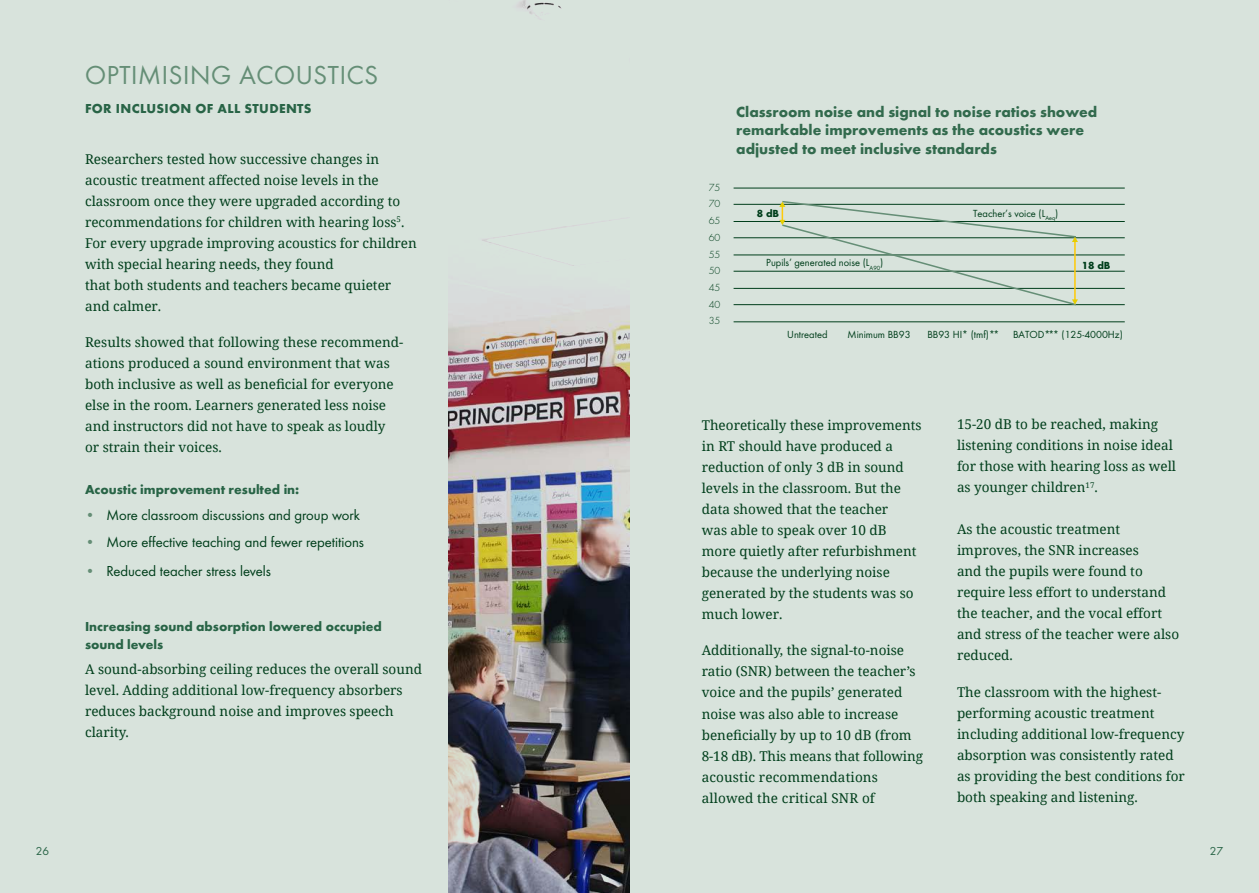
<style>
.page{position:relative;width:1259px;height:893px;background:#d8e3dc}
.page>*{position:absolute;margin:0;border:0;box-sizing:border-box;transform-origin:0 0}
.Main_Headline{font:27px "Futura Boo";letter-spacing:.025em;color:#658e76}
.t1{font:700 15.3px/18.3px "Futura";color:#326a4d}
.t2{font:15px "Futura Boo";color:#003e1b}
.Bodycopy{font:13.5px/21px "Noto Serif";color:#003e1b}
.Bodycopy_Headline{font:700 13.5px/18px "Futura";color:#286446}
.Sub_Headline{font:700 13.5px "Futura";letter-spacing:.025em;color:#286446}
.t3{font:12px "Futura Boo";color:#286446}
.t4{font:10.65px "Futura Boo";color:#003e1b}
.t5{font:300 10.65px "Futura";letter-spacing:-.005em;color:#003e1b}
.t6{font:700 10.65px "Futura";color:#003e1b}
.s1{font-family:"Futura";font-weight:700;color:#658e76}
</style>
<div class="page">
<img style="left:449px;top:0;width:180px;height:893px">
<hr style="left:733px;top:188px;width:391px;height:1px;background:#003e1b">
<hr style="left:733px;top:204px;width:391px;height:1px;background:#003e1b">
<hr style="left:733px;top:221px;width:391px;height:1px;background:#003e1b">
<hr style="left:733px;top:237px;width:391px;height:1px;background:#003e1b">
<hr style="left:733px;top:255px;width:391px;height:1px;background:#003e1b">
<hr style="left:733px;top:271px;width:391px;height:1px;background:#003e1b">
<hr style="left:733px;top:288px;width:391px;height:1px;background:#003e1b">
<hr style="left:733px;top:304px;width:391px;height:1px;background:#003e1b">
<hr style="left:733px;top:322px;width:391px;height:1px;background:#003e1b">
<svg style="left:779px;top:201px;width:299px;height:105px"></svg>
<p class="Main_Headline" style="left:85px;top:58px;width:294px">OPTIMISING ACOUSTICS</p>
<p class="Sub_Headline" style="left:85px;top:100px;width:228px">FOR INCLUSION OF ALL STUDENTS</p>
<p class="Bodycopy" style="left:85px;top:148px;width:333px">Researchers tested how successive changes in acoustic treatment affected noise levels in the classroom once they were upgraded according to recommendations for children with hearing loss<sup>5</sup>.<br>For every upgrade improving acoustics for children with special hearing needs, they found<br>that both students and teachers became quieter and calmer.</p>
<p class="Bodycopy" style="left:85px;top:331px;width:320px">Results showed that following these recommend&shy;ations produced a sound environment that was both inclusive as well as beneficial for everyone else in the room. Learners generated less noise and instructors did not have to speak as loudly<br>or strain their voices.</p>
<p class="Bodycopy_Headline" style="left:85px;top:480px;width:216px">Acoustic improvement resulted in:</p>
<p class="t2" style="left:85px;top:506px;width:276px"><span class="s1">•</span> More classroom discussions and group work</p>
<p class="t2" style="left:85px;top:533px;width:281px"><span class="s1">•</span> More effective teaching and fewer repetitions</p>
<p class="t2" style="left:85px;top:562px;width:187px"><span class="s1">•</span> Reduced teacher stress levels</p>
<p class="Bodycopy_Headline" style="left:85px;top:617px;width:298px">Increasing sound absorption lowered occupied sound levels</p>
<p class="Bodycopy" style="left:85px;top:658px;width:338px">A sound-absorbing ceiling reduces the overall sound level. Adding additional low-frequency absorbers reduces background noise and improves speech clarity.</p>
<p class="t5" style="left:708px;top:181px;width:13px">75</p>
<p class="t5" style="left:708px;top:198px;width:13px">70</p>
<p class="t5" style="left:708px;top:215px;width:13px">65</p>
<p class="t5" style="left:708px;top:231px;width:13px">60</p>
<p class="t5" style="left:708px;top:248px;width:13px">55</p>
<p class="t5" style="left:708px;top:265px;width:13px">50</p>
<p class="t5" style="left:708px;top:281px;width:13px">45</p>
<p class="t5" style="left:708px;top:298px;width:13px">40</p>
<p class="t5" style="left:708px;top:315px;width:13px">35</p>
<p class="t1" style="left:736px;top:103px;width:363px">Classroom noise and signal to noise ratios showed remarkable improvements as the acoustics were adjusted to meet inclusive standards</p>
<p class="t6" style="left:757px;top:206px;width:24px">8 dB</p>
<p class="t4" style="left:766px;top:257px;width:119px">Pupils’ generated noise (L<sub>A90</sub>)</p>
<p class="t4" style="left:973px;top:207px;width:87px">Teacher’s voice (L<sub>Aeq</sub>)</p>
<p class="t6" style="left:1082px;top:259px;width:30px">18 dB</p>
<p class="t4" style="left:787px;top:329px;width:42px">Untreated</p>
<p class="t4" style="left:847px;top:329px;width:64px">Minimum BB93</p>
<p class="t4" style="left:927px;top:329px;width:74px">BB93 HI* (tmf)**</p>
<p class="t4" style="left:1013px;top:329px;width:111px">BATOD*** (125-4000Hz)</p>
<p class="Bodycopy" style="left:702px;top:414px;width:221px">Theoretically these improvements in RT should have produced a reduction of only 3 dB in sound levels in the classroom. But the data showed that the teacher<br>was able to speak over 10 dB more quietly after refurbishment because the underlying noise generated by the students was so much lower.</p>
<p class="Bodycopy" style="left:702px;top:640px;width:223px">Additionally, the signal-to-noise ratio (SNR) between the teacher’s voice and the pupils’ generated noise was also able to increase beneficially by up to 10 dB (from<br>8-18 dB). This means that following acoustic recommendations allowed the critical SNR of</p>
<p class="Bodycopy" style="left:957px;top:413px;width:221px">15-20 dB to be reached, making listening conditions in noise ideal for those with hearing loss as well as younger children<sup>17</sup>.</p>
<p class="Bodycopy" style="left:957px;top:518px;width:224px">As the acoustic treatment improves, the SNR increases<br>and the pupils were found to require less effort to understand the teacher, and the vocal effort and stress of the teacher were also reduced.</p>
<p class="Bodycopy" style="left:957px;top:681px;width:229px">The classroom with the highest&shy;performing acoustic treatment including additional low-frequency absorption was consistently rated as providing the best conditions for both speaking and listening.</p>
<p class="t3" style="left:36px;top:844px;width:15px">26</p>
<p class="t3" style="left:1209px;top:844px;width:15px">27</p>
</div>
